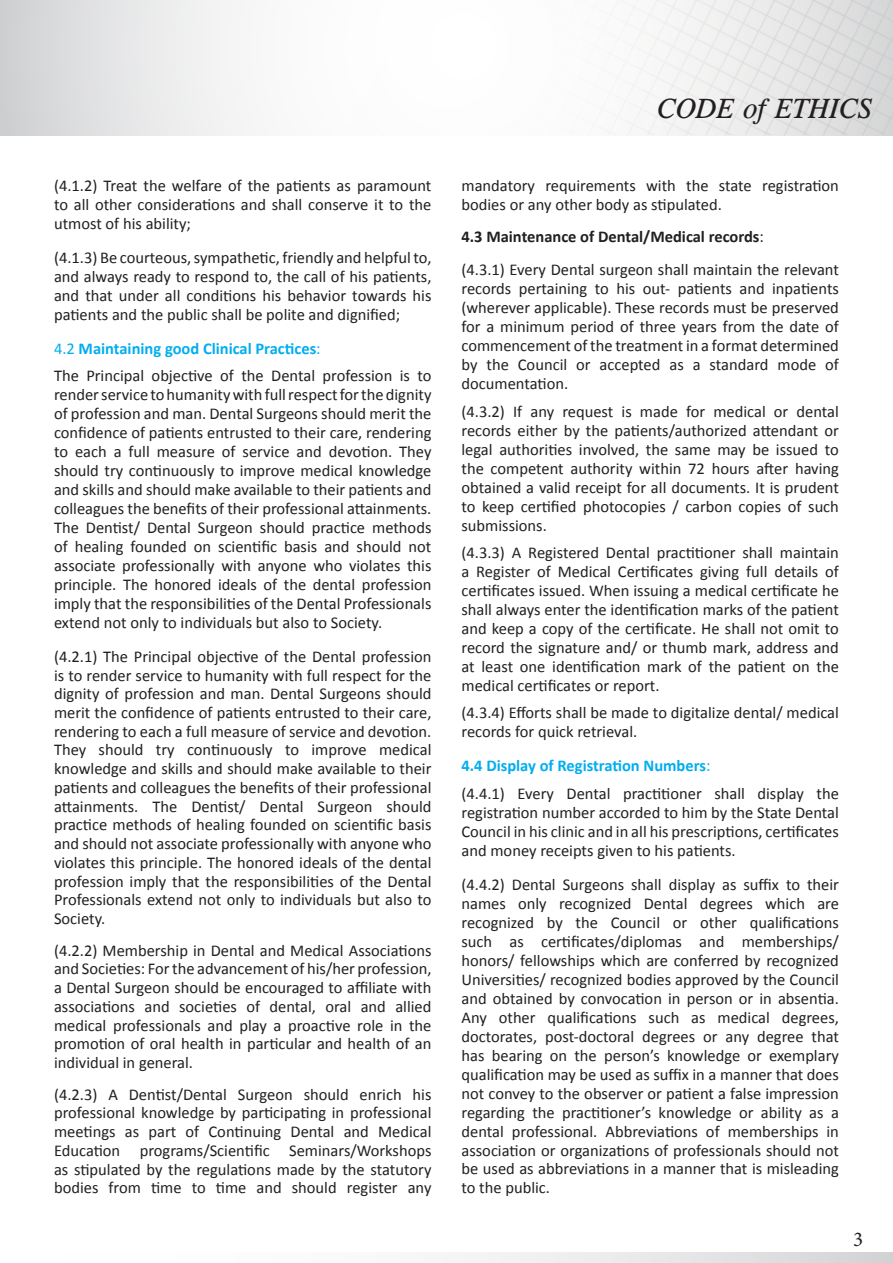
<style>
.page{position:relative;width:893px;height:1263px;background:#fff}
.page>*{position:absolute;margin:0;border:0;box-sizing:border-box;transform-origin:0 0}
.t1{font:italic 28.5px "Times Cg ATT";color:#231f20}
.t2{font:21px "Minion Pro";color:#231f20}
.t3{font:16.5px/19px "Calibri";color:#231f20;text-align:justify}
.s1{color:#00aeef}
.s2{font-weight:700;color:#00aeef}
.s3{font-weight:700}
</style>
<div class="page">
<svg style="left:0;top:0;width:893px;height:135px;fill:#f4f4f4"></svg>
<svg style="left:461px;top:1252px;width:432px;height:11px;fill:#e6e7e8"></svg>
<p class="t3" style="left:54px;top:176px;width:379px">(4.1.2) Treat the welfare of the patients as paramount to all other considerations and shall conserve it to the utmost of his ability;</p>
<p class="t3" style="left:54px;top:248px;width:379px">(4.1.3) Be courteous, sympathetic, friendly and helpful to, and always ready to respond to, the call of his patients, and that under all conditions his behavior towards his patients and the public shall be polite and dignified;</p>
<p class="t3" style="left:54px;top:335px;width:379px;line-height:27.5px"><span class="s1">4.2</span> <span class="s2">Maintaining good Clinical Practices</span><span class="s1">:<br></span>The Principal objective of the Dental profession is to</p>
<p class="t3" style="left:54px;top:385px;width:379px">render service to humanity with full respect for the dignity of profession and man. Dental Surgeons should merit the confidence of patients entrusted to their care, rendering to each a full measure of service and devotion. They should try continuously to improve medical knowledge and skills and should make available to their patients and colleagues the benefits of their professional attainments.<br>The Dentist/ Dental Surgeon should practice methods of healing founded on scientific basis and should not associate professionally with anyone who violates this principle. The honored ideals of the dental profession imply that the responsibilities of the Dental Professionals extend not only to individuals but also to Society.</p>
<p class="t3" style="left:54px;top:647px;width:379px">(4.2.1) The Principal objective of the Dental profession is to render service to humanity with full respect for the dignity of profession and man. Dental Surgeons should merit the confidence of patients entrusted to their care, rendering to each a full measure of service and devotion.<br>They should try continuously to improve medical knowledge and skills and should make available to their patients and colleagues the benefits of their professional attainments. The Dentist/ Dental Surgeon should practice methods of healing founded on scientific basis and should not associate professionally with anyone who violates this principle. The honored ideals of the dental profession imply that the responsibilities of the Dental Professionals extend not only to individuals but also to Society.</p>
<p class="t3" style="left:54px;top:941px;width:379px">(4.2.2) Membership in Dental and Medical Associations and Societies: For the advancement of his/her profession, a Dental Surgeon should be encouraged to affiliate with associations and societies of dental, oral and allied medical professionals and play a proactive role in the promotion of oral health in particular and health of an individual in general.</p>
<p class="t3" style="left:54px;top:1085px;width:379px">(4.2.3) A Dentist/Dental Surgeon should enrich his professional knowledge by participating in professional meetings as part of Continuing Dental and Medical Education programs/Scientific Seminars/Workshops as stipulated by the regulations made by the statutory bodies from time to time and should register any</p>
<h1 class="t1" style="left:656px;top:92px;width:217px">CODE of ETHICS</h1>
<p class="t3" style="left:461px;top:176px;width:379px">mandatory requirements with the state registration bodies or any other body as stipulated.</p>
<p class="t3" style="left:461px;top:219px;width:379px;line-height:33.9px"><span class="s3">4.3 Maintenance of Dental/Medical records</span>:<br>(4.3.1) Every Dental surgeon shall maintain the relevant</p>
<p class="t3" style="left:461px;top:280px;width:379px">records pertaining to his out- patients and inpatients (wherever applicable). These records must be preserved for a minimum period of three years from the date of commencement of the treatment in a format determined by the Council or accepted as a standard mode of documentation.</p>
<p class="t3" style="left:461px;top:402px;width:379px">(4.3.2) If any request is made for medical or dental records either by the patients/authorized attendant or legal authorities involved, the same may be issued to the competent authority within 72 hours after having obtained a valid receipt for all documents. It is prudent to keep certified photocopies / carbon copies of such submissions.</p>
<p class="t3" style="left:461px;top:543px;width:379px">(4.3.3) A Registered Dental practitioner shall maintain a Register of Medical Certificates giving full details of certificates issued. When issuing a medical certificate he shall always enter the identification marks of the patient and keep a copy of the certificate. He shall not omit to record the signature and/ or thumb mark, address and at least one identification mark of the patient on the medical certificates or report.</p>
<p class="t3" style="left:461px;top:703px;width:379px">(4.3.4) Efforts shall be made to digitalize dental/ medical records for quick retrieval.</p>
<p class="t3" style="left:461px;top:752px;width:379px;line-height:27.5px"><span class="s2">4.4 Display of Registration Numbers</span><span class="s1">:<br></span>(4.4.1) Every Dental practitioner shall display the</p>
<p class="t3" style="left:461px;top:803px;width:379px">registration number accorded to him by the State Dental Council in his clinic and in all his prescriptions, certificates and money receipts given to his patients.</p>
<p class="t3" style="left:461px;top:875px;width:379px">(4.4.2) Dental Surgeons shall display as suffix to their names only recognized Dental degrees which are recognized by the Council or other qualifications such as certificates/diplomas and memberships/ honors/ fellowships which are conferred by recognized Universities/ recognized bodies approved by the Council and obtained by convocation in person or in absentia.<br>Any other qualifications such as medical degrees, doctorates, post-doctoral degrees or any degree that has bearing on the person’s knowledge or exemplary qualification may be used as suffix in a manner that does not convey to the observer or patient a false impression regarding the practitioner’s knowledge or ability as a dental professional. Abbreviations of memberships in association or organizations of professionals should not be used as abbreviations in a manner that is misleading to the public.</p>
<p class="t2" style="left:853px;top:1225px;width:12px">3</p>
</div>
